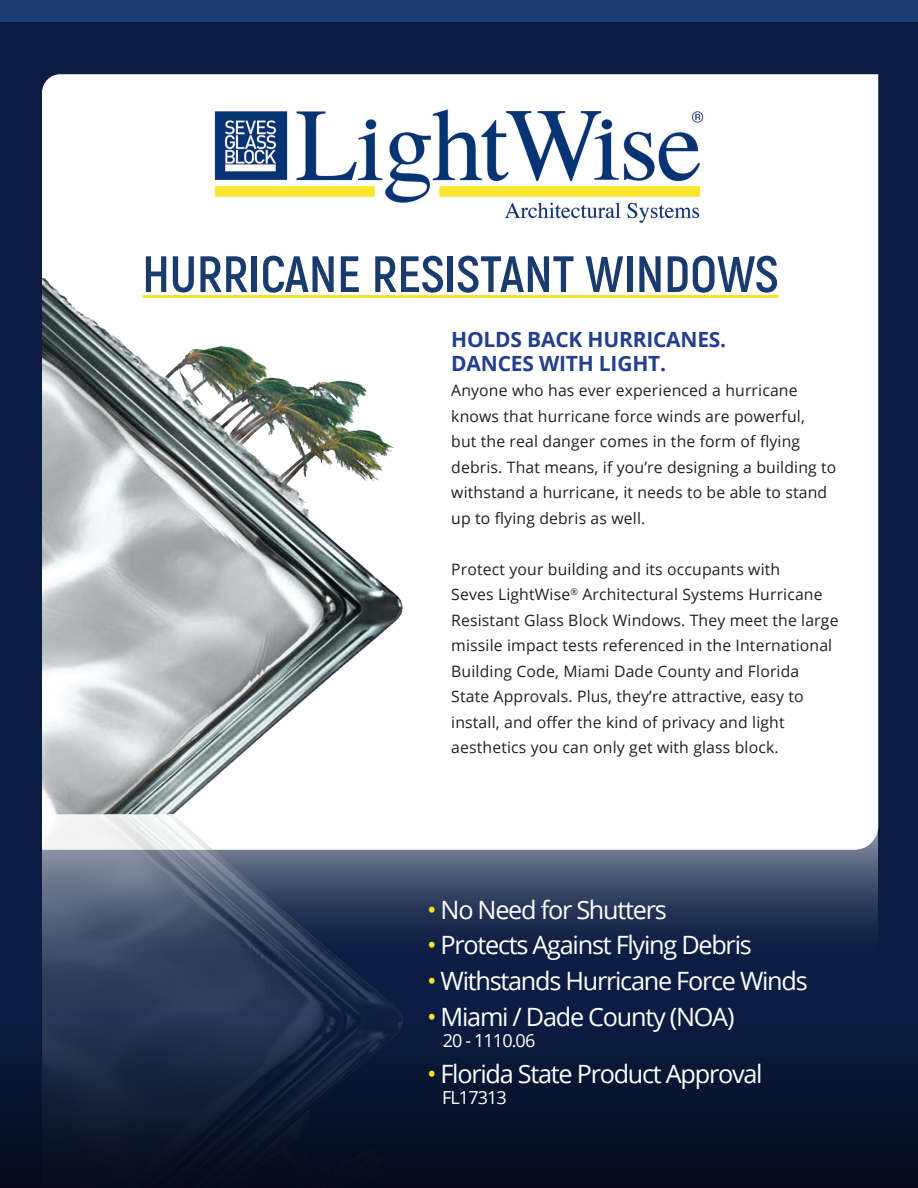
<style>
.page{position:relative;width:918px;height:1188px;background:#fff}
.page>*{position:absolute;margin:0;border:0;box-sizing:border-box;transform-origin:0 0}
.t1{font:700 51px "Akrobat";color:#1a3b6e}
.t2{font:25.2px "Open Sans";letter-spacing:-.05em;color:#fff}
.t3{font:700 21px "Open Sans";letter-spacing:-.01em;color:#253f8e}
.t4{font:18px "Open Sans";letter-spacing:-.05em;color:#fff}
.t5{font:15.75px/25.5px "Open Sans";letter-spacing:.01em;color:#231f20}
.s1{color:#fae229}
</style>
<div class="page">
<div style="left:0;top:0;width:918px;height:22px;background:#1a3b6e"></div>
<div style="left:0;top:22px;width:918px;height:1166px;background:#0c1d43"></div>
<div style="left:42px;top:74px;width:836px;height:718px;background:#fff"></div>
<img style="left:42px;top:277px;width:401px;height:733px">
<svg style="left:0;top:1010px;width:918px;height:178px"></svg>
<svg style="left:43px;top:792px;width:835px;height:212px"></svg>
<hr style="left:142px;top:295px;width:637px;height:3px;background:#fae229">
<img style="left:208px;top:99px;width:501px;height:124px">
<p class="t1" style="left:142px;top:242px;width:638px">HURRICANE RESISTANT WINDOWS</p>
<p class="t3" style="left:451px;top:324px;width:277px">HOLDS BACK HURRICANES.</p>
<p class="t3" style="left:451px;top:348px;width:216px">DANCES WITH LIGHT.</p>
<p class="t5" style="left:451px;top:377px;width:387px">Anyone who has ever experienced a hurricane knows that hurricane force winds are powerful,<br>but the real danger comes in the form of flying debris. That means, if you’re designing a building to withstand a hurricane, it needs to be able to stand up to flying debris as well.</p>
<p class="t5" style="left:451px;top:556px;width:389px">Protect your building and its occupants with<br>Seves LightWise<sup>®</sup> Architectural Systems Hurricane Resistant Glass Block Windows. They meet the large missile impact tests referenced in the International Building Code, Miami Dade County and Florida State Approvals. Plus, they’re attractive, easy to install, and offer the kind of privacy and light aesthetics you can only get with glass block.</p>
<p class="t2" style="left:427px;top:892px;width:241px"><span class="s1">•</span> No Need for Shutters</p>
<p class="t2" style="left:427px;top:928px;width:326px"><span class="s1">•</span> Protects Against Flying Debris</p>
<p class="t2" style="left:427px;top:964px;width:382px"><span class="s1">•</span> Withstands Hurricane Force Winds</p>
<p class="t2" style="left:427px;top:1000px;width:309px"><span class="s1">•</span> Miami / Dade County (NOA)</p>
<p class="t4" style="left:443px;top:1028px;width:94px">20 - 1110.06</p>
<p class="t2" style="left:427px;top:1056px;width:337px"><span class="s1">•</span> Florida State Product Approval</p>
<p class="t4" style="left:442px;top:1085px;width:66px">FL17313</p>
</div>
